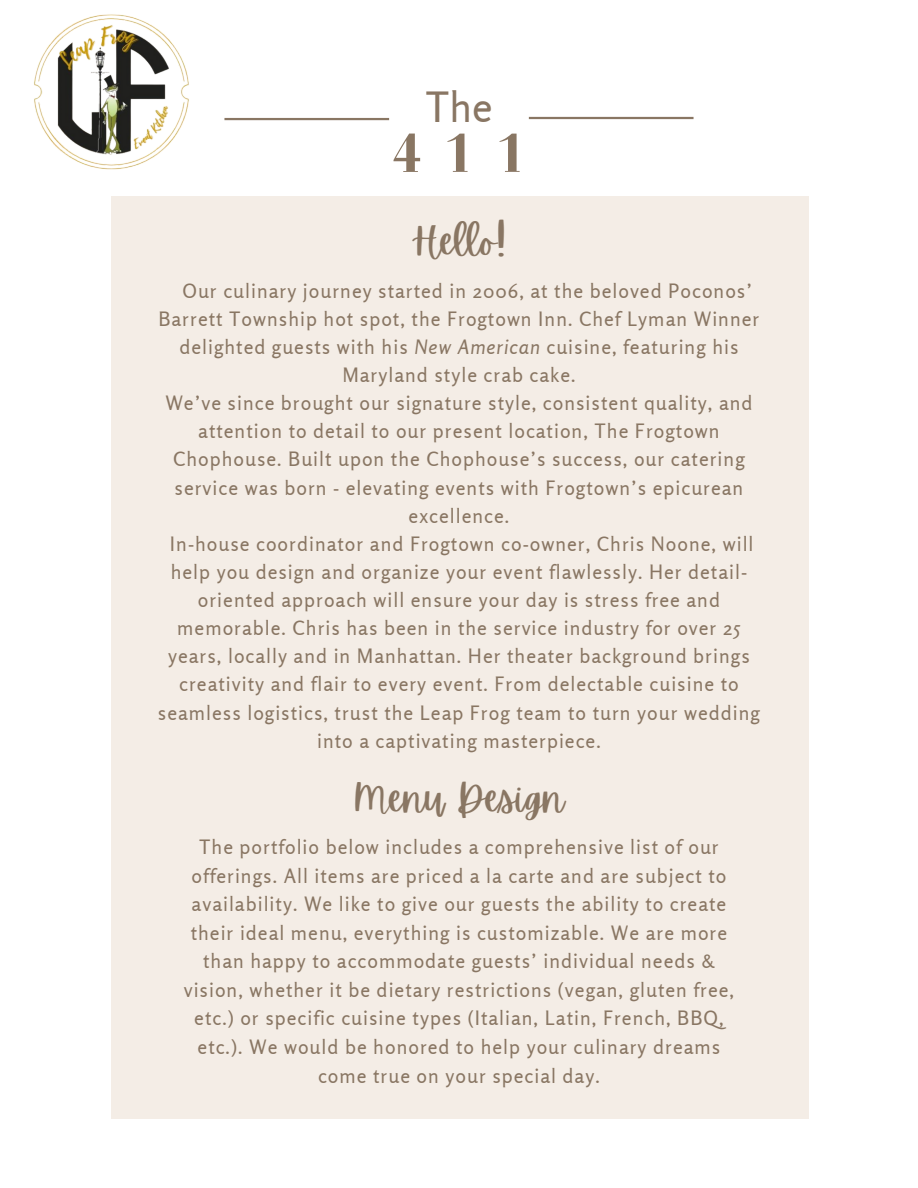
<style>
.page{position:relative;width:918px;height:1188px;background:#fff}
.page>*{position:absolute;margin:0;border:0;box-sizing:border-box;transform-origin:0 0}
.t1{font:700 57px "Bodoni FLF";color:#897663}
.t2{font:41.55px "Rosario";color:#897663}
.t3{font:38.7px "Apricots";color:#897663}
.t4{font:19.8px/28.2px "Rosario";letter-spacing:.05em;color:#897663;text-align:center}
.s1{font-style:italic}
</style>
<div class="page">
<div style="left:112px;top:196px;width:697px;height:923px;background:#f4ede6"></div>
<hr style="left:224px;top:118px;width:165px;height:2px;background:#897663">
<hr style="left:529px;top:117px;width:165px;height:2px;background:#897663">
<img style="left:34px;top:14px;width:155px;height:156px">
<p class="t2" style="left:425px;top:82px;width:69px">The</p>
<h2 class="t1" style="left:390px;top:122px;width:139px">411</h2>
<h2 class="t3" style="left:412px;top:220px;width:95px">Hello!</h2>
<p class="t4" style="left:183px;top:276px;width:571px">Our culinary journey started in 2006, at the beloved Poconos’</p>
<p class="t4" style="left:158px;top:304px;width:603px">Barrett Township hot spot, the Frogtown Inn. Chef Lyman Winner</p>
<p class="t4" style="left:179px;top:332px;width:561px">delighted guests with his <span class="s1">New American</span> cuisine, featuring his</p>
<p class="t4" style="left:342px;top:361px;width:235px">Maryland style crab cake.</p>
<h2 class="t4" style="left:165px;top:389px;width:589px">We’ve since brought our signature style, consistent quality, and attention to detail to our present location, The Frogtown Chophouse. Built upon the Chophouse’s success, our catering service was born - elevating events with Frogtown’s epicurean excellence.</h2>
<h1 class="t4" style="left:158px;top:529px;width:604px">In-house coordinator and Frogtown co-owner, Chris Noone, will help you design and organize your event flawlessly. Her detail&shy;oriented approach will ensure your day is stress free and memorable. Chris has been in the service industry for over 25 years, locally and in Manhattan. Her theater background brings creativity and flair to every event. From delectable cuisine to seamless logistics, trust the Leap Frog team to turn your wedding into a captivating masterpiece.</h1>
<p class="t3" style="left:353px;top:776px;width:212px">Menu Design</p>
<p class="t4" style="left:184px;top:832px;width:552px;line-height:28.7px">The portfolio below includes a comprehensive list of our offerings. All items are priced a la carte and are subject to availability. We like to give our guests the ability to create their ideal menu, everything is customizable. We are more than happy to accommodate guests’ individual needs &amp; vision, whether it be dietary restrictions (vegan, gluten free, etc.) or specific cuisine types (Italian, Latin, French, BBQ, etc.). We would be honored to help your culinary dreams come true on your special day.</p>
</div>
